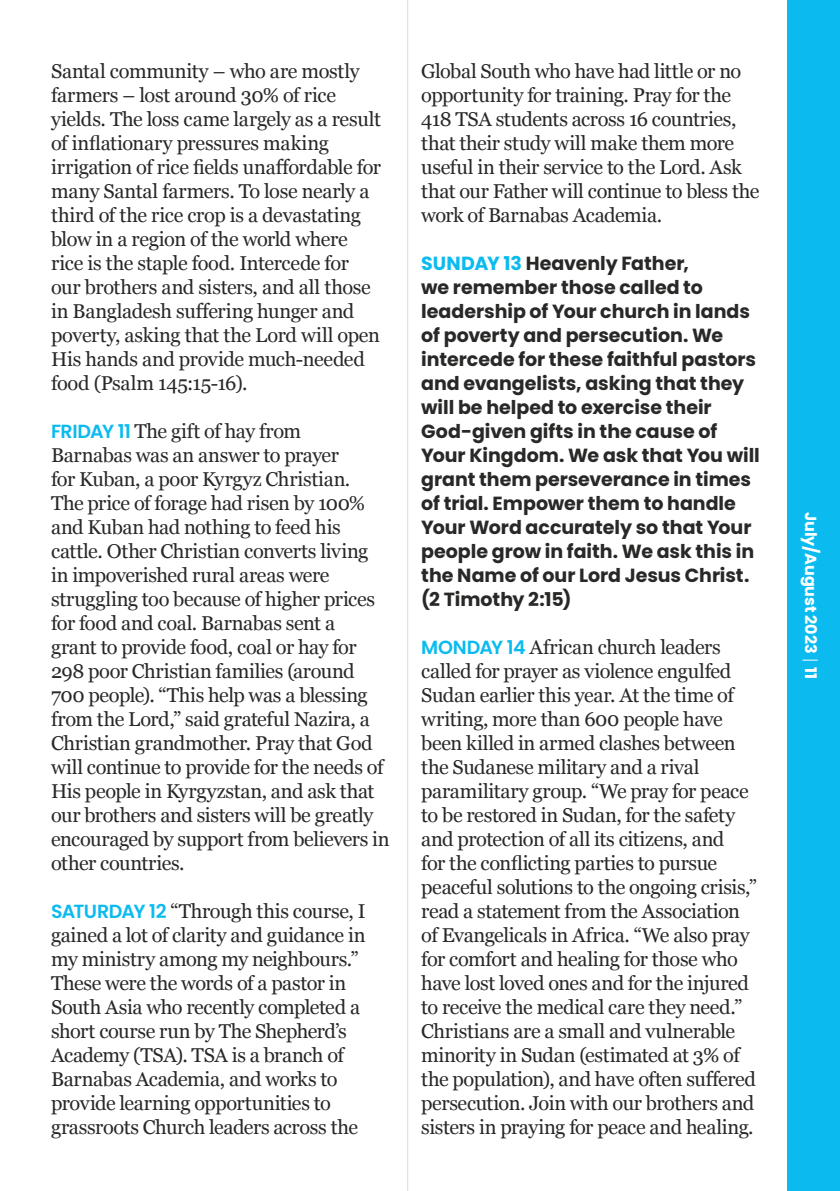
<style>
.page{position:relative;width:840px;height:1191px;background:#fff}
.page>*{position:absolute;margin:0;border:0;box-sizing:border-box;transform-origin:0 0}
.t1{font:20px/24px "Georgia";letter-spacing:-.02em;color:#282827}
.t2{font:700 19px/24px "Poppins";color:#282827}
.t3{font:700 16px "Poppins";letter-spacing:-.01em;color:#fff}
.s1{font-family:"Poppins";font-weight:600;font-size:19px;color:#0bbbef}
.s2{color:#0bbbef}
</style>
<div class="page">
<div style="left:787px;top:0;width:52px;height:1191px;background:#0bbbef"></div>
<svg style="left:802px;top:659px;width:15px;height:1px"></svg>
<hr style="left:407px;top:0;width:1px;height:1191px;background:#dadada">
<p class="t1" style="left:51px;top:58px;width:331px">Santal community – who are mostly farmers – lost around 30% of rice yields. The loss came largely as a result of inflationary pressures making irrigation of rice fields unaffordable for many Santal farmers. To lose nearly a third of the rice crop is a devastating blow in a region of the world where rice is the staple food. Intercede for our brothers and sisters, and all those in Bangladesh suffering hunger and poverty, asking that the Lord will open His hands and provide much-needed food (Psalm 145:15-16).</p>
<p class="t1" style="left:51px;top:418px;width:340px"><span class="s1">FRIDAY 11</span> The gift of hay from<br>Barnabas was an answer to prayer<br>for Kuban, a poor Kyrgyz Christian.<br>The price of forage had risen by 100% and Kuban had nothing to feed his cattle. Other Christian converts living in impoverished rural areas were struggling too because of higher prices for food and coal. Barnabas sent a<br>grant to provide food, coal or hay for 298 poor Christian families (around 700 people). “This help was a blessing from the Lord,” said grateful Nazira, a Christian grandmother. Pray that God will continue to provide for the needs of His people in Kyrgyzstan, and ask that our brothers and sisters will be greatly encouraged by support from believers in other countries.</p>
<p class="t1" style="left:51px;top:898px;width:316px"><span class="s1">SATURDAY 12</span> “Through this course, I gained a lot of clarity and guidance in my ministry among my neighbours.” These were the words of a pastor in South Asia who recently completed a short course run by The Shepherd’s Academy (TSA). TSA is a branch of Barnabas Academia, and works to provide learning opportunities to grassroots Church leaders across the</p>
<p class="t1" style="left:421px;top:58px;width:339px">Global South who have had little or no opportunity for training. Pray for the 418 TSA students across 16 countries, that their study will make them more useful in their service to the Lord. Ask that our Father will continue to bless the work of Barnabas Academia.</p>
<p class="t2" style="left:421px;top:251px;width:340px"><span class="s2">SUNDAY 13</span> Heavenly Father,<br>we remember those called to leadership of Your church in lands of poverty and persecution. We intercede for these faithful pastors and evangelists, asking that they will be helped to exercise their<br>God-given gifts in the cause of<br>Your Kingdom. We ask that You will grant them perseverance in times of trial. Empower them to handle<br>Your Word accurately so that Your people grow in faith. We ask this in the Name of our Lord Jesus Christ. (2 Timothy 2:15)</p>
<p class="t1" style="left:421px;top:634px;width:337px"><span class="s1">MONDAY 14</span> African church leaders called for prayer as violence engulfed Sudan earlier this year. At the time of writing, more than 600 people have been killed in armed clashes between the Sudanese military and a rival paramilitary group. “We pray for peace to be restored in Sudan, for the safety and protection of all its citizens, and<br>for the conflicting parties to pursue peaceful solutions to the ongoing crisis,” read a statement from the Association of Evangelicals in Africa. “We also pray for comfort and healing for those who have lost loved ones and for the injured to receive the medical care they need.” Christians are a small and vulnerable minority in Sudan (estimated at 3% of the population), and have often suffered persecution. Join with our brothers and sisters in praying for peace and healing.</p>
<p class="t3" style="left:819px;top:512px;width:168px;rotate:90deg">July/August 2023 11</p>
</div>
